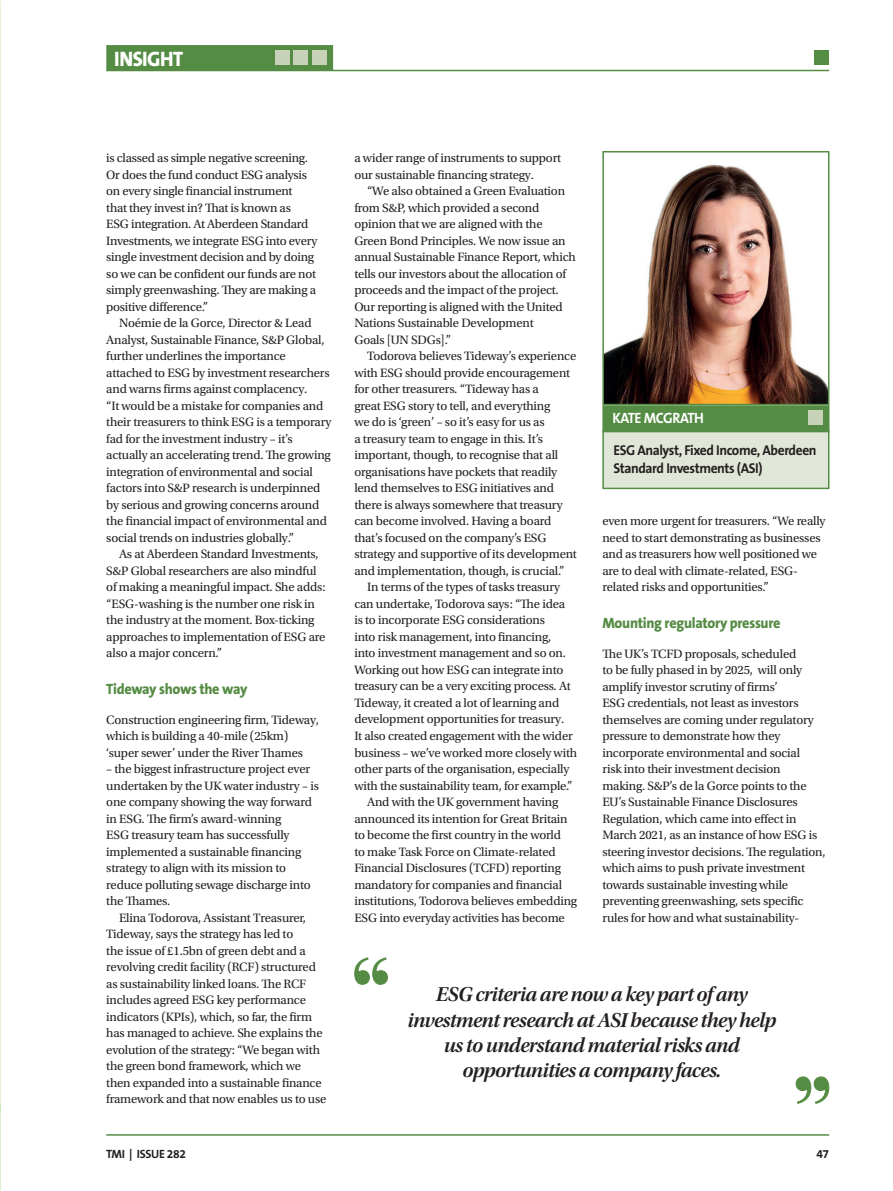
<style>
.page{position:relative;width:893px;height:1191px;background:#fff}
.page>*{position:absolute;margin:0;border:0;box-sizing:border-box;transform-origin:0 0}
.t1{font:21px/25.2px "Utopia Std Semibold Subh It";letter-spacing:-.03em;color:#231f20;text-align:center}
.t2{font:800 21px "The Sans B8";letter-spacing:-.025em;color:#fff;scale:.95 1}
.t3{font:800 15px "The Sans B8";letter-spacing:-.02em;color:#558c44;scale:.95 1}
.t4{font:700 15px "The Sans B7";letter-spacing:-.04em;color:#fff;scale:.95 1}
.t5{font:700 14.25px/18px "The Sans B7";letter-spacing:-.03em;color:#231f20;scale:.95 1}
.t6{font:12.75px/16.5px "Utopia Std";letter-spacing:-.015em;color:#231f20}
.t7{font:700 12px "The Sans B7";letter-spacing:-.03em;color:#231f20}
</style>
<div class="page">
<hr style="left:106px;top:1134px;width:723px;height:1px;background:#558c44">
<hr style="left:106px;top:70px;width:723px;height:1px;background:#558c44">
<div style="left:106px;top:45px;width:227px;height:26px;background:#558c44;border:2px solid #558c44"></div>
<div style="left:275px;top:50px;width:15px;height:15px;background:#c7d2b8"></div>
<div style="left:293px;top:50px;width:15px;height:15px;background:#c7d2b8"></div>
<div style="left:313px;top:50px;width:14px;height:15px;background:#c7d2b8"></div>
<div style="left:814px;top:50px;width:15px;height:14px;background:#558c44"></div>
<img style="left:0;top:579px;width:1px;height:532px">
<svg style="left:354px;top:957px;width:34px;height:28px"></svg>
<svg style="left:795px;top:1076px;width:35px;height:28px"></svg>
<div style="left:602px;top:430px;width:227px;height:59px;background:#e0e6d8;border:2px solid #558c44"></div>
<img style="left:605px;top:164px;width:221px;height:238px">
<div style="left:602px;top:151px;width:227px;height:254px;border:2px solid #558c44"></div>
<div style="left:602px;top:405px;width:227px;height:27px;background:#558c44;border:2px solid #558c44"></div>
<div style="left:808px;top:410px;width:15px;height:15px;background:#c7d2b8"></div>
<h1 class="t2" style="left:114px;top:47px;width:74px">INSIGHT</h1>
<p class="t6" style="left:106px;top:150px;width:213px">is classed as simple negative screening.<br>Or does the fund conduct ESG analysis on every single financial instrument<br>that they invest in? That is known as<br>ESG integration. At Aberdeen Standard Investments, we integrate ESG into every single investment decision and by doing so we can be confident our funds are not simply greenwashing. They are making a positive difference.”</p>
<p class="t6" style="left:106px;top:315px;width:227px;text-indent:13px">Noémie de la Gorce, Director &amp; Lead Analyst, Sustainable Finance, S&amp;P Global, further underlines the importance attached to ESG by investment researchers and warns firms against complacency.<br>“It would be a mistake for companies and their treasurers to think ESG is a temporary fad for the investment industry – it’s actually an accelerating trend. The growing integration of environmental and social factors into S&amp;P research is underpinned by serious and growing concerns around the financial impact of environmental and social trends on industries globally.”</p>
<p class="t6" style="left:106px;top:546px;width:221px;text-indent:13px">As at Aberdeen Standard Investments, S&amp;P Global researchers are also mindful of making a meaningful impact. She adds: “ESG-washing is the number one risk in the industry at the moment. Box-ticking approaches to implementation of ESG are also a major concern.”</p>
<p class="t3" style="left:106px;top:680px;width:150px">Tideway shows the way</p>
<p class="t6" style="left:106px;top:711px;width:214px">Construction engineering firm, Tideway, which is building a 40-mile (25km) ‘super sewer’ under the River Thames</p>
<p class="t6" style="left:106px;top:761px;width:214px">– the biggest infrastructure project ever undertaken by the UK water industry – is one company showing the way forward in ESG. The firm’s award-winning<br>ESG treasury team has successfully implemented a sustainable financing strategy to align with its mission to reduce polluting sewage discharge into the Thames.</p>
<p class="t6" style="left:106px;top:909px;width:222px;text-indent:13px">Elina Todorova, Assistant Treasurer, Tideway, says the strategy has led to<br>the issue of £1.5bn of green debt and a revolving credit facility (RCF) structured as sustainability linked loans. The RCF includes agreed ESG key performance indicators (KPIs), which, so far, the firm has managed to achieve. She explains the evolution of the strategy: “We began with the green bond framework, which we then expanded into a sustainable finance framework and that now enables us to use</p>
<p class="t6" style="left:354px;top:150px;width:208px">a wider range of instruments to support our sustainable financing strategy.</p>
<p class="t6" style="left:354px;top:183px;width:223px;text-indent:13px">“We also obtained a Green Evaluation from S&amp;P, which provided a second opinion that we are aligned with the Green Bond Principles. We now issue an annual Sustainable Finance Report, which tells our investors about the allocation of proceeds and the impact of the project.<br>Our reporting is aligned with the United Nations Sustainable Development<br>Goals [UN SDGs].”</p>
<p class="t6" style="left:367px;top:348px;width:211px">Todorova believes Tideway’s experience</p>
<p class="t6" style="left:354px;top:365px;width:217px">with ESG should provide encouragement</p>
<p class="t6" style="left:354px;top:381px;width:186px">for other treasurers. “Tideway has a</p>
<p class="t6" style="left:354px;top:398px;width:197px">great ESG story to tell, and everything</p>
<p class="t6" style="left:354px;top:414px;width:192px">we do is ‘green’ – so it’s easy for us as</p>
<p class="t6" style="left:354px;top:431px;width:190px">a treasury team to engage in this. It’s</p>
<p class="t6" style="left:354px;top:447px;width:205px">important, though, to recognise that all</p>
<p class="t6" style="left:354px;top:464px;width:204px">organisations have pockets that readily</p>
<p class="t6" style="left:354px;top:480px;width:201px">lend themselves to ESG initiatives and</p>
<p class="t6" style="left:354px;top:497px;width:210px">there is always somewhere that treasury</p>
<p class="t6" style="left:354px;top:513px;width:199px">can become involved. Having a board</p>
<p class="t6" style="left:354px;top:530px;width:194px">that’s focused on the company’s ESG</p>
<p class="t6" style="left:354px;top:546px;width:224px">strategy and supportive of its development</p>
<p class="t6" style="left:354px;top:563px;width:212px">and implementation, though, is crucial.”</p>
<p class="t6" style="left:367px;top:579px;width:195px">In terms of the types of tasks treasury</p>
<p class="t6" style="left:354px;top:596px;width:212px">can undertake, Todorova says: “The idea</p>
<p class="t6" style="left:354px;top:612px;width:192px">is to incorporate ESG considerations</p>
<p class="t6" style="left:354px;top:629px;width:198px">into risk management, into financing,</p>
<p class="t6" style="left:354px;top:645px;width:213px">into investment management and so on.</p>
<p class="t6" style="left:354px;top:662px;width:210px">Working out how ESG can integrate into</p>
<p class="t6" style="left:354px;top:678px;width:218px">treasury can be a very exciting process. At</p>
<p class="t6" style="left:354px;top:695px;width:206px">Tideway, it created a lot of learning and</p>
<p class="t6" style="left:354px;top:711px;width:211px">development opportunities for treasury.</p>
<p class="t6" style="left:354px;top:728px;width:220px">It also created engagement with the wider</p>
<p class="t6" style="left:354px;top:744px;width:224px">business – we’ve worked more closely with</p>
<p class="t6" style="left:354px;top:761px;width:217px">other parts of the organisation, especially</p>
<p class="t6" style="left:354px;top:777px;width:220px">with the sustainability team, for example.”</p>
<p class="t6" style="left:367px;top:794px;width:193px">And with the UK government having</p>
<p class="t6" style="left:354px;top:810px;width:215px">announced its intention for Great Britain</p>
<p class="t6" style="left:354px;top:827px;width:208px">to become the first country in the world</p>
<p class="t6" style="left:354px;top:843px;width:203px">to make Task Force on Climate-related</p>
<p class="t6" style="left:354px;top:860px;width:208px">Financial Disclosures (TCFD) reporting</p>
<p class="t6" style="left:354px;top:876px;width:209px">mandatory for companies and financial</p>
<p class="t6" style="left:354px;top:893px;width:224px">institutions, Todorova believes embedding</p>
<p class="t6" style="left:354px;top:909px;width:212px">ESG into everyday activities has become</p>
<p class="t4" style="left:612px;top:410px;width:98px">KATE MCGRATH</p>
<p class="t5" style="left:613px;top:441px;width:215px">ESG Analyst, Fixed Income, Aberdeen<br>Standard Investments (ASI)</p>
<p class="t6" style="left:602px;top:513px;width:225px">even more urgent for treasurers. “We really need to start demonstrating as businesses and as treasurers how well positioned we are to deal with climate-related, ESG&shy;related risks and opportunities.”</p>
<p class="t3" style="left:602px;top:614px;width:189px">Mounting regulatory pressure</p>
<p class="t6" style="left:602px;top:645px;width:225px">The UK’s TCFD proposals, scheduled<br>to be fully phased in by 2025, will only amplify investor scrutiny of firms’<br>ESG credentials, not least as investors themselves are coming under regulatory pressure to demonstrate how they incorporate environmental and social<br>risk into their investment decision making. S&amp;P’s de la Gorce points to the EU’s Sustainable Finance Disclosures Regulation, which came into effect in March 2021, as an instance of how ESG is steering investor decisions. The regulation, which aims to push private investment towards sustainable investing while preventing greenwashing, sets specific rules for how and what sustainability-</p>
<h1 class="t1" style="left:407px;top:982px;width:370px">ESG criteria are now a key part of any investment research at ASI because they help us to understand material risks and opportunities a company faces.</h1>
<p class="t7" style="left:106px;top:1147px;width:81px">TMI | ISSUE 282</p>
<p class="t7" style="left:816px;top:1147px;width:14px">47</p>
</div>
